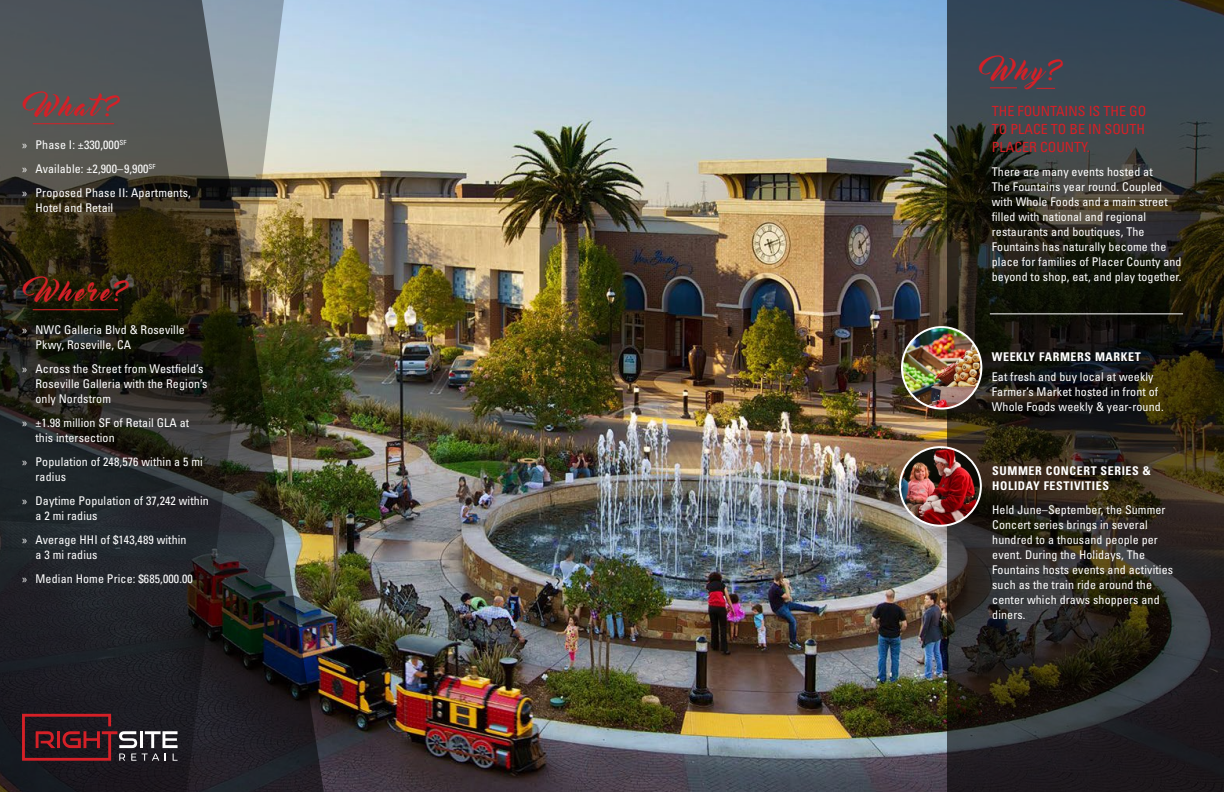
<style>
.page{position:relative;width:1224px;height:792px;background:#fff}
.page>*{position:absolute;margin:0;border:0;box-sizing:border-box;transform-origin:0 0}
.t1{font:25px "Master Of Break";letter-spacing:.11em;color:#d52027}
.t2{font:condensed 14px/18px "Univers LT Std";color:#d52027;text-align:justify}
.t3{font:condensed 12px/15px "Univers LT Std";letter-spacing:.01em;color:#fff}
.t4{font:700 condensed 12px/15px "Univers LT Std";letter-spacing:.05em;color:#fff}
.s1{font-family:"Myriad Pro";font-stretch:normal}
</style>
<div class="page">
<img style="left:328px;top:0;width:620px;height:792px">
<svg style="left:948px;top:0;width:276px;height:792px;background:#292925"></svg>
<hr style="left:990px;top:314px;width:193px;height:1px;background:#fff">
<svg style="left:990px;top:88px;width:27px;height:1px"></svg>
<svg style="left:1036px;top:88px;width:19px;height:1px"></svg>
<img style="left:902px;top:327px;width:79px;height:82px">
<div style="left:901px;top:326px;width:81px;height:84px;border:2px solid #fff;border-radius:50%"></div>
<img style="left:900px;top:447px;width:81px;height:79px">
<div style="left:899px;top:446px;width:83px;height:81px;border:2px solid #fff;border-radius:50%"></div>
<img style="left:285px;top:0;width:43px;height:792px">
<svg style="left:0;top:0;width:285px;height:792px;background:#353531"></svg>
<hr style="left:33px;top:123px;width:81px;height:1px;background:#d52027">
<hr style="left:33px;top:309px;width:85px;height:1px;background:#d52027">
<svg style="left:22px;top:714px;width:156px;height:47px;background:#4a2a30"></svg>
<p class="t1" style="left:36px;top:93px;width:89px">What?</p>
<p class="t3" style="left:22px;top:137px;width:106px"><span class="s1">»</span> Phase I: ±330,000<sup>SF</sup></p>
<p class="t3" style="left:22px;top:161px;width:135px"><span class="s1">»</span> Available: ±2,900–9,900<sup>SF</sup></p>
<p class="t3" style="left:36px;top:185px;width:157px;text-indent:-14px"><span class="s1">»</span> Proposed Phase II: Apartments,<br>Hotel and Retail</p>
<p class="t1" style="left:36px;top:277px;width:98px">Where?</p>
<p class="t3" style="left:36px;top:322px;width:151px;text-indent:-14px"><span class="s1">»</span> NWC Galleria Blvd &amp; Roseville<br>Pkwy, Roseville, CA</p>
<p class="t3" style="left:36px;top:361px;width:173px;text-indent:-14px"><span class="s1">»</span> Across the Street from Westfield’s<br>Roseville Galleria with the Region’s only Nordstrom</p>
<p class="t3" style="left:36px;top:415px;width:155px;text-indent:-14px"><span class="s1">»</span> ±1.98 million SF of Retail GLA at this intersection</p>
<p class="t3" style="left:36px;top:454px;width:169px;text-indent:-14px"><span class="s1">»</span> Population of 248,576 within a 5 mi radius</p>
<p class="t3" style="left:36px;top:493px;width:175px;text-indent:-14px"><span class="s1">»</span> Daytime Population of 37,242 within a 2 mi radius</p>
<p class="t3" style="left:36px;top:532px;width:153px;text-indent:-14px"><span class="s1">»</span> Average HHI of $143,489 within a 3 mi radius</p>
<p class="t3" style="left:22px;top:571px;width:172px"><span class="s1">»</span> Median Home Price: $685,000.00</p>
<p class="t1" style="left:992px;top:57px;width:76px">Why?</p>
<p class="t2" style="left:992px;top:102px;width:156px">THE FOUNTAINS IS THE GO TO PLACE TO BE IN SOUTH PLACER COUNTY.</p>
<p class="t3" style="left:992px;top:164px;width:191px">There are many events hosted at<br>The Fountains year round. Coupled with Whole Foods and a main street filled with national and regional restaurants and boutiques, The Fountains has naturally become the place for families of Placer County and beyond to shop, eat, and play together.</p>
<p class="t4" style="left:992px;top:349px;width:150px">WEEKLY FARMERS MARKET</p>
<p class="t3" style="left:992px;top:369px;width:173px">Eat fresh and buy local at weekly<br>Farmer’s Market hosted in front of<br>Whole Foods weekly &amp; year-round.</p>
<p class="t4" style="left:992px;top:463px;width:160px">SUMMER CONCERT SERIES &amp;<br>HOLIDAY FESTIVITIES</p>
<p class="t3" style="left:992px;top:502px;width:182px">Held June–September, the Summer<br>Concert series brings in several hundred to a thousand people per event. During the Holidays, The<br>Fountains hosts events and activities such as the train ride around the center which draws shoppers and diners.</p>
</div>
